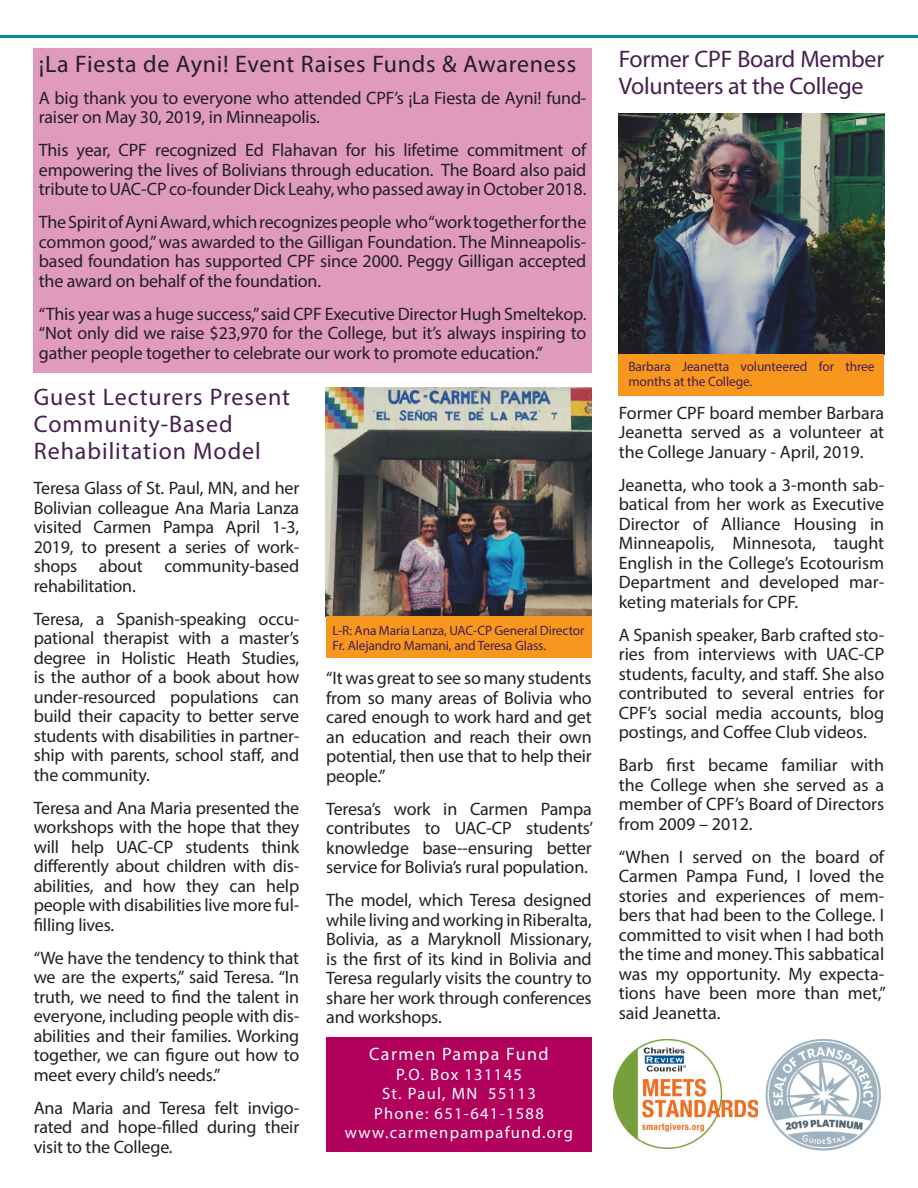
<style>
.page{position:relative;width:918px;height:1188px;background:#fff}
.page>*{position:absolute;margin:0;border:0;box-sizing:border-box;transform-origin:0 0}
.Facebook___Important{font:24px/27px "Myriad Pro";letter-spacing:.035em;color:#471e50}
.Facebook___Important-2{font:24px/27px "Myriad Pro";letter-spacing:-.01em;color:#471e50}
.Facebook___Important-3{font:24px "Myriad Pro";letter-spacing:.03em;color:#231f20}
.Facebook___Important-4{font:18px/19.5px "Myriad Pro";letter-spacing:-.01em;color:#231f20;text-align:justify}
.Facebook___Important-5{font:18px "Myriad Pro";letter-spacing:.08em;color:#fff}
.Facebook___Important-6{font:16.5px "Myriad Pro";letter-spacing:.08em;color:#fff}
.Facebook___Important-7{font:13.5px/15px "Myriad Pro";letter-spacing:-.01em;color:#471e50}
</style>
<div class="page">
<hr style="left:0;top:35px;width:918px;height:3px;background:#008c95">
<img style="left:619px;top:113px;width:265px;height:242px">
<div style="left:326px;top:1038px;width:266px;height:114px;background:#b1015c"></div>
<img style="left:613px;top:1040px;width:145px;height:108px">
<img style="left:765px;top:1040px;width:116px;height:111px">
<img style="left:326px;top:387px;width:265px;height:229px">
<div style="left:619px;top:355px;width:265px;height:41px;background:#f7971d"></div>
<div style="left:326px;top:617px;width:265px;height:41px;background:#f7971d"></div>
<div style="left:33px;top:49px;width:559px;height:324px;background:#e09abe"></div>
<p class="Facebook___Important-3" style="left:39px;top:49px;width:539px">¡La Fiesta de Ayni! Event Raises Funds &amp; Awareness</p>
<p class="Facebook___Important-4" style="left:39px;top:87px;width:549px">A big thank you to everyone who attended CPF’s ¡La Fiesta de Ayni! fund&shy;raiser on May 30, 2019, in Minneapolis.</p>
<p class="Facebook___Important-4" style="left:39px;top:140px;width:549px">This year, CPF recognized Ed Flahavan for his lifetime commitment of empowering the lives of Bolivians through education. The Board also paid tribute to UAC-CP co-founder Dick Leahy, who passed away in October 2018.</p>
<p class="Facebook___Important-4" style="left:39px;top:212px;width:549px">The Spirit of Ayni Award, which recognizes people who “work together for the common good,” was awarded to the Gilligan Foundation. The Minneapolis&shy;based foundation has supported CPF since 2000. Peggy Gilligan accepted the award on behalf of the foundation.</p>
<p class="Facebook___Important-4" style="left:39px;top:303px;width:549px">“This year was a huge success,” said CPF Executive Director Hugh Smeltekop. “Not only did we raise $23,970 for the College, but it’s always inspiring to gather people together to celebrate our work to promote education.”</p>
<p class="Facebook___Important" style="left:34px;top:383px;width:258px">Guest Lecturers Present<br>Community-Based<br>Rehabilitation Model</p>
<p class="Facebook___Important-4" style="left:34px;top:478px;width:267px">Teresa Glass of St. Paul, MN, and her Bolivian colleague Ana Maria Lanza visited Carmen Pampa April 1-3, 2019, to present a series of work&shy;shops about community-based rehabilitation.</p>
<p class="Facebook___Important-4" style="left:34px;top:609px;width:267px">Teresa, a Spanish-speaking occu&shy;pational therapist with a master’s degree in Holistic Heath Studies, is the author of a book about how under-resourced populations can build their capacity to better serve students with disabilities in partner&shy;ship with parents, school staff, and the community.</p>
<p class="Facebook___Important-4" style="left:34px;top:798px;width:267px">Teresa and Ana Maria presented the workshops with the hope that they will help UAC-CP students think differently about children with dis&shy;abilities, and how they can help people with disabilities live more ful&shy;filling lives.</p>
<p class="Facebook___Important-4" style="left:34px;top:948px;width:267px">“We have the tendency to think that we are the experts,” said Teresa. “In truth, we need to find the talent in everyone, including people with dis&shy;abilities and their families. Working together, we can figure out how to meet every child’s needs.”</p>
<p class="Facebook___Important-4" style="left:34px;top:1098px;width:267px">Ana Maria and Teresa felt invigo&shy;rated and hope-filled during their visit to the College.</p>
<p class="Facebook___Important-7" style="left:333px;top:623px;width:254px">L-R: Ana Maria Lanza, UAC-CP General Director<br>Fr. Alejandro Mamani, and Teresa Glass.</p>
<p class="Facebook___Important-4" style="left:326px;top:668px;width:267px">“It was great to see so many students from so many areas of Bolivia who cared enough to work hard and get an education and reach their own potential, then use that to help their people.”</p>
<p class="Facebook___Important-4" style="left:326px;top:799px;width:269px">Teresa’s work in Carmen Pampa contributes to UAC-CP students’ knowledge base--ensuring better service for Bolivia’s rural population.</p>
<p class="Facebook___Important-4" style="left:326px;top:890px;width:267px">The model, which Teresa designed while living and working in Riberalta, Bolivia, as a Maryknoll Missionary, is the first of its kind in Bolivia and Teresa regularly visits the country to share her work through conferences and workshops.</p>
<p class="Facebook___Important-5" style="left:369px;top:1043px;width:181px">Carmen Pampa Fund</p>
<p class="Facebook___Important-6" style="left:396px;top:1064px;width:127px">P.O. Box 131145</p>
<p class="Facebook___Important-6" style="left:382px;top:1084px;width:155px">St. Paul, MN 55113</p>
<p class="Facebook___Important-6" style="left:374px;top:1103px;width:171px">Phone: 651-641-1588</p>
<p class="Facebook___Important-6" style="left:345px;top:1123px;width:230px">www.carmenpampafund.org</p>
<p class="Facebook___Important-2" style="left:619px;top:45px;width:267px">Former CPF Board Member<br>Volunteers at the College</p>
<p class="Facebook___Important-7" style="left:628px;top:359px;width:248px">Barbara Jeanetta volunteered for three months at the College.</p>
<p class="Facebook___Important-4" style="left:619px;top:402px;width:267px">Former CPF board member Barbara Jeanetta served as a volunteer at the College January - April, 2019.</p>
<p class="Facebook___Important-4" style="left:619px;top:474px;width:267px">Jeanetta, who took a 3-month sab&shy;batical from her work as Executive Director of Alliance Housing in Minneapolis, Minnesota, taught English in the College’s Ecotourism Department and developed mar&shy;keting materials for CPF.</p>
<p class="Facebook___Important-4" style="left:619px;top:624px;width:267px">A Spanish speaker, Barb crafted sto&shy;ries from interviews with UAC-CP students, faculty, and staff. She also contributed to several entries for CPF’s social media accounts, blog postings, and Coffee Club videos.</p>
<p class="Facebook___Important-4" style="left:619px;top:755px;width:267px">Barb first became familiar with the College when she served as a member of CPF’s Board of Directors from 2009 – 2012.</p>
<p class="Facebook___Important-4" style="left:619px;top:846px;width:269px">“When I served on the board of Carmen Pampa Fund, I loved the stories and experiences of mem&shy;bers that had been to the College. I committed to visit when I had both the time and money. This sabbatical was my opportunity. My expecta&shy;tions have been more than met,” said Jeanetta.</p>
</div>
